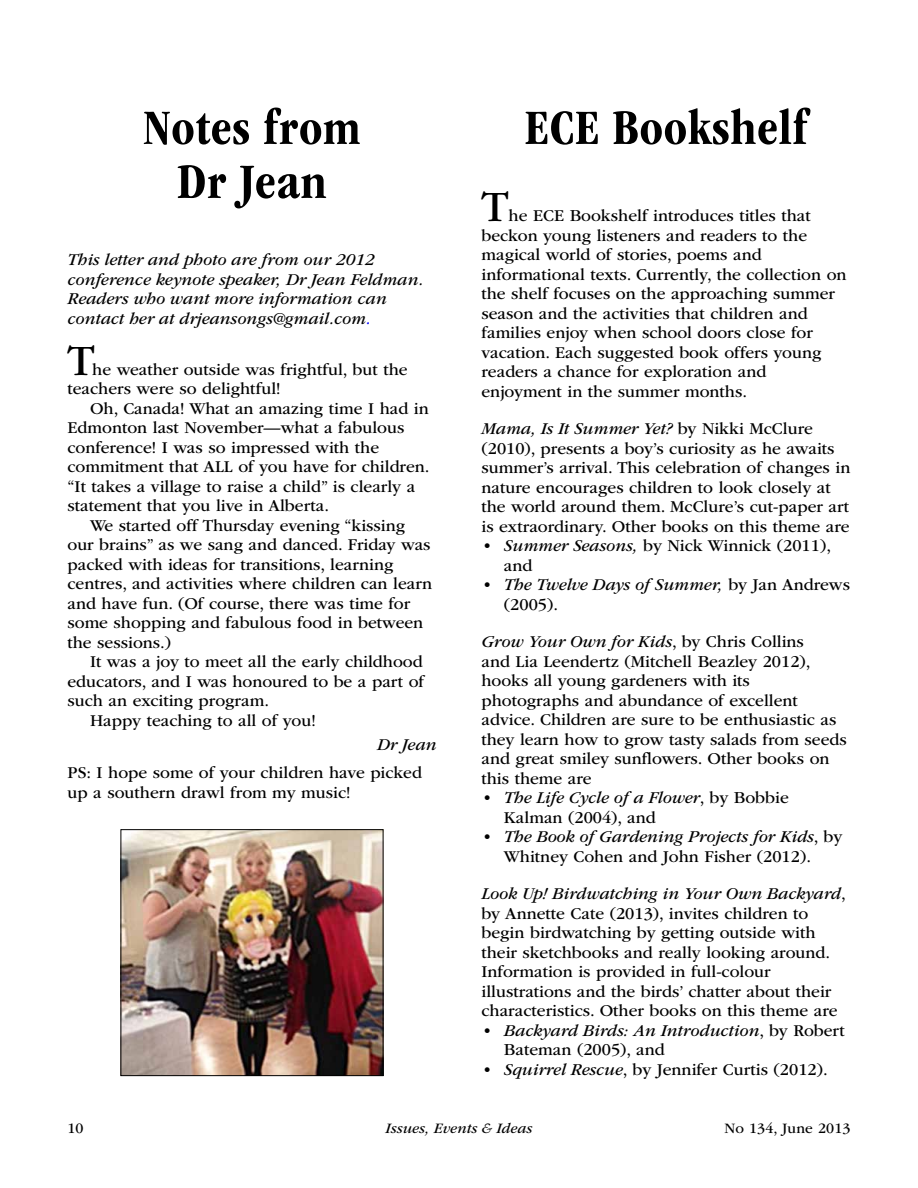
<style>
.page{position:relative;width:918px;height:1188px;background:#fff}
.page>*{position:absolute;margin:0;border:0;box-sizing:border-box;transform-origin:0 0}
.t1{font:700 condensed 51px/54px "ITC Garamond Std";letter-spacing:.015em;color:#000;text-align:center}
.t2{font:45px "ITC Garamond Std";color:#000}
.t3{font:17.25px/19.5px "ITC Garamond Std";color:#000}
.t4{font:italic 17.25px/19.5px "ITC Garamond Std";color:#000}
.t5{font:italic 15px "ITC Garamond Std";letter-spacing:.01em;color:#000}
.t6{font:15px "ITC Garamond Std";letter-spacing:.01em;color:#000}
.s1{color:#00f}
.s2{font-style:italic}
.s3{font-style:normal}
</style>
<div class="page">
<img style="left:123px;top:831px;width:258px;height:243px">
<div style="left:121px;top:829px;width:262px;height:247px;border:1px solid #000"></div>
<h1 class="t1" style="left:143px;top:101px;width:219px">Notes from<br>Dr Jean</h1>
<p class="t4" style="left:68px;top:250px;width:357px">This letter and photo are from our 2012 conference keynote speaker, Dr Jean Feldman.<br>Readers who want more information can contact her at drjeansongs@gmail.com<span class="s1">.</span></p>
<h2 class="t2" style="left:68px;top:336px;width:29px">T</h2>
<p class="t3" style="left:68px;top:360px;width:342px;text-indent:25px">he weather outside was frightful, but the teachers were so delightful!</p>
<p class="t3" style="left:68px;top:399px;width:364px;text-indent:22px">Oh, Canada! What an amazing time I had in Edmonton last November—what a fabulous conference! I was so impressed with the commitment that ALL of you have for children. “It takes a village to raise a child” is clearly a statement that you live in Alberta.</p>
<p class="t3" style="left:68px;top:516px;width:366px;text-indent:22px">We started off Thursday evening “kissing our brains” as we sang and danced. Friday was packed with ideas for transitions, learning centres, and activities where children can learn and have fun. (Of course, there was time for some shopping and fabulous food in between the sessions.)</p>
<p class="t3" style="left:90px;top:652px;width:334px">It was a joy to meet all the early childhood</p>
<p class="t3" style="left:68px;top:672px;width:358px">educators, and I was honoured to be a part of</p>
<p class="t3" style="left:68px;top:691px;width:203px">such an exciting program.</p>
<p class="t3" style="left:90px;top:711px;width:227px">Happy teaching to all of you!</p>
<p class="t4" style="left:377px;top:735px;width:61px">Dr Jean</p>
<p class="t3" style="left:68px;top:763px;width:356px">PS: I hope some of your children have picked up a southern drawl from my music!</p>
<h1 class="t1" style="left:525px;top:101px;width:284px">ECE Bookshelf</h1>
<h2 class="t2" style="left:482px;top:183px;width:29px">T</h2>
<p class="t3" style="left:481px;top:206px;width:367px;text-indent:27px">he ECE Bookshelf introduces titles that beckon young listeners and readers to the magical world of stories, poems and informational texts. Currently, the collection on the shelf focuses on the approaching summer season and the activities that children and families enjoy when school doors close for vacation. Each suggested book offers young readers a chance for exploration and enjoyment in the summer months.</p>
<p class="t3" style="left:481px;top:419px;width:370px"><span class="s2">Mama, Is It Summer Yet?</span> by Nikki McClure (2010), presents a boy’s curiosity as he awaits summer’s arrival. This celebration of changes in nature encourages children to look closely at the world around them. McClure’s cut-paper art is extraordinary. Other books on this theme are</p>
<p class="t3" style="left:504px;top:536px;width:329px;text-indent:-22px"><span class="s2">• Summer Seasons,</span> by Nick Winnick (2011), and</p>
<p class="t4" style="left:504px;top:575px;width:348px;text-indent:-22px">• The Twelve Days of Summer, <span class="s3">by Jan Andrews (2005).</span></p>
<p class="t3" style="left:481px;top:632px;width:367px"><span class="s2">Grow Your Own for Kids</span>, by Chris Collins<br>and Lia Leendertz (Mitchell Beazley 2012), hooks all young gardeners with its photographs and abundance of excellent advice. Children are sure to be enthusiastic as they learn how to grow tasty salads from seeds and great smiley sunflowers. Other books on this theme are</p>
<p class="t3" style="left:504px;top:788px;width:286px;text-indent:-22px"><span class="s2">• The Life Cycle of a Flower</span>, by Bobbie<br>Kalman (2004), and</p>
<p class="t3" style="left:481px;top:827px;width:362px;text-align:center"><span class="s2">• The Book of Gardening Projects for Kids</span>, by<br>Whitney Cohen and John Fisher (2012).</p>
<p class="t3" style="left:481px;top:884px;width:366px"><span class="s2">Look Up! Birdwatching in Your Own Backyard</span>, by Annette Cate (2013), invites children to begin birdwatching by getting outside with their sketchbooks and really looking around.<br>Information is provided in full-colour illustrations and the birds’ chatter about their characteristics. Other books on this theme are</p>
<p class="t4" style="left:504px;top:1021px;width:342px;text-indent:-22px">• Backyard Birds: An Introduction<span class="s3">, by Robert<br>Bateman (2005), and</span></p>
<p class="t3" style="left:481px;top:1060px;width:348px"><span class="s2">• Squirrel Rescue</span>, by Jennifer Curtis (2012).</p>
<p class="t6" style="left:68px;top:1120px;width:18px">10</p>
<p class="t5" style="left:386px;top:1120px;width:148px">Issues, Events &amp; Ideas</p>
<p class="t6" style="left:724px;top:1120px;width:128px">No 134, June 2013</p>
</div>
